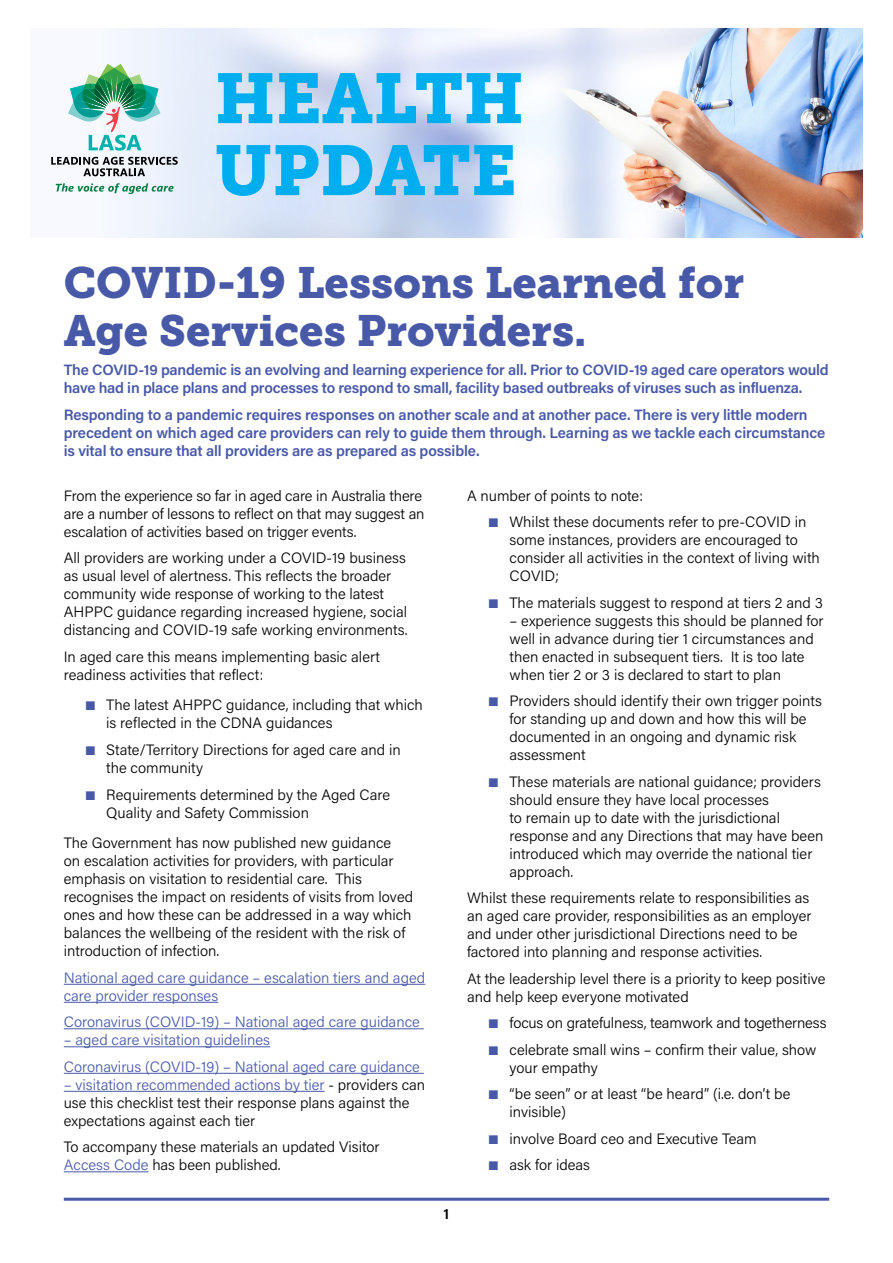
<style>
.page{position:relative;width:893px;height:1263px;background:#fff}
.page>*{position:absolute;margin:0;border:0;box-sizing:border-box;transform-origin:0 0}
.t1{font:69.9px/72px "Museo Slab 900";color:#00aeef}
.t2{font:43.5px/48px "Museo Slab 900";color:#4859a8}
.t3{font:300 15px/18px "Acumin Pro";color:#000}
.t4{font:600 15px/18px "Acumin Pro";letter-spacing:-.01em;color:#4859a8}
.t5{font:300 15px/18px "Acumin Pro";color:#4859a8}
.t6{font:600 15px "Acumin Pro";color:#000}
.s1{color:#4859a8}
</style>
<div class="page">
<img style="left:51px;top:28px;width:812px;height:209px">
<svg style="left:56px;top:183px;width:118px;height:11px"></svg>
<svg style="left:51px;top:157px;width:127px;height:19px"></svg>
<svg style="left:68px;top:64px;width:92px;height:87px"></svg>
<hr style="left:64px;top:984px;width:361px;height:1px;background:#4859a8">
<hr style="left:64px;top:1002px;width:154px;height:1px;background:#4859a8">
<hr style="left:64px;top:1028px;width:360px;height:1px;background:#4859a8">
<hr style="left:64px;top:1046px;width:206px;height:1px;background:#4859a8">
<hr style="left:64px;top:1073px;width:360px;height:1px;background:#4859a8">
<hr style="left:64px;top:1091px;width:261px;height:1px;background:#4859a8">
<hr style="left:64px;top:1171px;width:84px;height:1px;background:#4859a8">
<hr style="left:64px;top:1198px;width:765px;height:3px;background:#4859a8">
<h1 class="t1" style="left:215px;top:63px;width:311px">HEALTH<br>UPDATE</h1>
<h2 class="t2" style="left:64px;top:259px;width:682px">COVID-19 Lessons Learned for<br>Age Services Providers.</h2>
<p class="t4" style="left:64px;top:360px;width:766px">The COVID-19 pandemic is an evolving and learning experience for all. Prior to COVID-19 aged care operators would have had in place plans and processes to respond to small, facility based outbreaks of viruses such as influenza.</p>
<p class="t4" style="left:64px;top:405px;width:763px">Responding to a pandemic requires responses on another scale and at another pace. There is very little modern precedent on which aged care providers can rely to guide them through. Learning as we tackle each circumstance is vital to ensure that all providers are as prepared as possible.</p>
<p class="t3" style="left:64px;top:486px;width:362px">From the experience so far in aged care in Australia there are a number of lessons to reflect on that may suggest an escalation of activities based on trigger events.</p>
<p class="t3" style="left:64px;top:548px;width:345px">All providers are working under a COVID-19 business as usual level of alertness. This reflects the broader community wide response of working to the latest AHPPC guidance regarding increased hygiene, social distancing and COVID-19 safe working environments.</p>
<p class="t3" style="left:64px;top:647px;width:318px">In aged care this means implementing basic alert readiness activities that reflect:</p>
<p class="t3" style="left:106px;top:696px;width:318px">The latest AHPPC guidance, including that which is reflected in the CDNA guidances</p>
<p class="t3" style="left:106px;top:740px;width:296px">State/Territory Directions for aged care and in the community</p>
<p class="t3" style="left:106px;top:785px;width:285px">Requirements determined by the Aged Care<br>Quality and Safety Commission</p>
<p class="t3" style="left:64px;top:833px;width:351px">The Government has now published new guidance<br>on escalation activities for providers, with particular emphasis on visitation to residential care. This recognises the impact on residents of visits from loved ones and how these can be addressed in a way which balances the wellbeing of the resident with the risk of introduction of infection.</p>
<p class="t5" style="left:64px;top:968px;width:363px">National aged care guidance – escalation tiers and aged care provider responses</p>
<p class="t5" style="left:64px;top:1012px;width:358px">Coronavirus (COVID-19) – National aged care guidance</p>
<p class="t5" style="left:64px;top:1026px;width:358px;line-height:26.5px">– aged care visitation guidelines<br>Coronavirus (COVID-19) – National aged care guidance</p>
<p class="t3" style="left:64px;top:1075px;width:363px"><span class="s1">– visitation recommended actions by tier</span> - providers can use this checklist test their response plans against the expectations against each tier</p>
<p class="t3" style="left:64px;top:1137px;width:317px">To accompany these materials an updated Visitor<br><span class="s1">Access Code</span> has been published.</p>
<p class="t3" style="left:509px;top:482px;width:299px;line-height:26.5px;text-indent:-43px">A number of points to note:<br>Whilst these documents refer to pre-COVID in</p>
<p class="t3" style="left:509px;top:530px;width:312px">some instances, providers are encouraged to consider all activities in the context of living with<br>COVID;</p>
<p class="t3" style="left:509px;top:593px;width:315px">The materials suggest to respond at tiers 2 and 3</p>
<p class="t3" style="left:509px;top:611px;width:316px">– experience suggests this should be planned for well in advance during tier 1 circumstances and then enacted in subsequent tiers. It is too late when tier 2 or 3 is declared to start to plan</p>
<p class="t3" style="left:509px;top:691px;width:314px">Providers should identify their own trigger points for standing up and down and how this will be documented in an ongoing and dynamic risk assessment</p>
<p class="t3" style="left:509px;top:772px;width:315px">These materials are national guidance; providers should ensure they have local processes<br>to remain up to date with the jurisdictional response and any Directions that may have been introduced which may override the national tier approach.</p>
<p class="t3" style="left:467px;top:888px;width:346px">Whilst these requirements relate to responsibilities as an aged care provider, responsibilities as an employer and under other jurisdictional Directions need to be factored into planning and response activities.</p>
<p class="t3" style="left:467px;top:969px;width:360px">At the leadership level there is a priority to keep positive and help keep everyone motivated</p>
<p class="t3" style="left:509px;top:1009px;width:319px;line-height:26.5px">focus on gratefulness, teamwork and togetherness celebrate small wins – confirm their value, show</p>
<p class="t3" style="left:509px;top:1054px;width:282px;line-height:26.5px">your empathy<br>“be seen” or at least “be heard” (i.e. don’t be</p>
<p class="t3" style="left:509px;top:1098px;width:249px;line-height:26.5px">invisible)<br>involve Board ceo and Executive Team ask for ideas</p>
<p class="t6" style="left:444px;top:1204px;width:7px">1</p>
</div>
